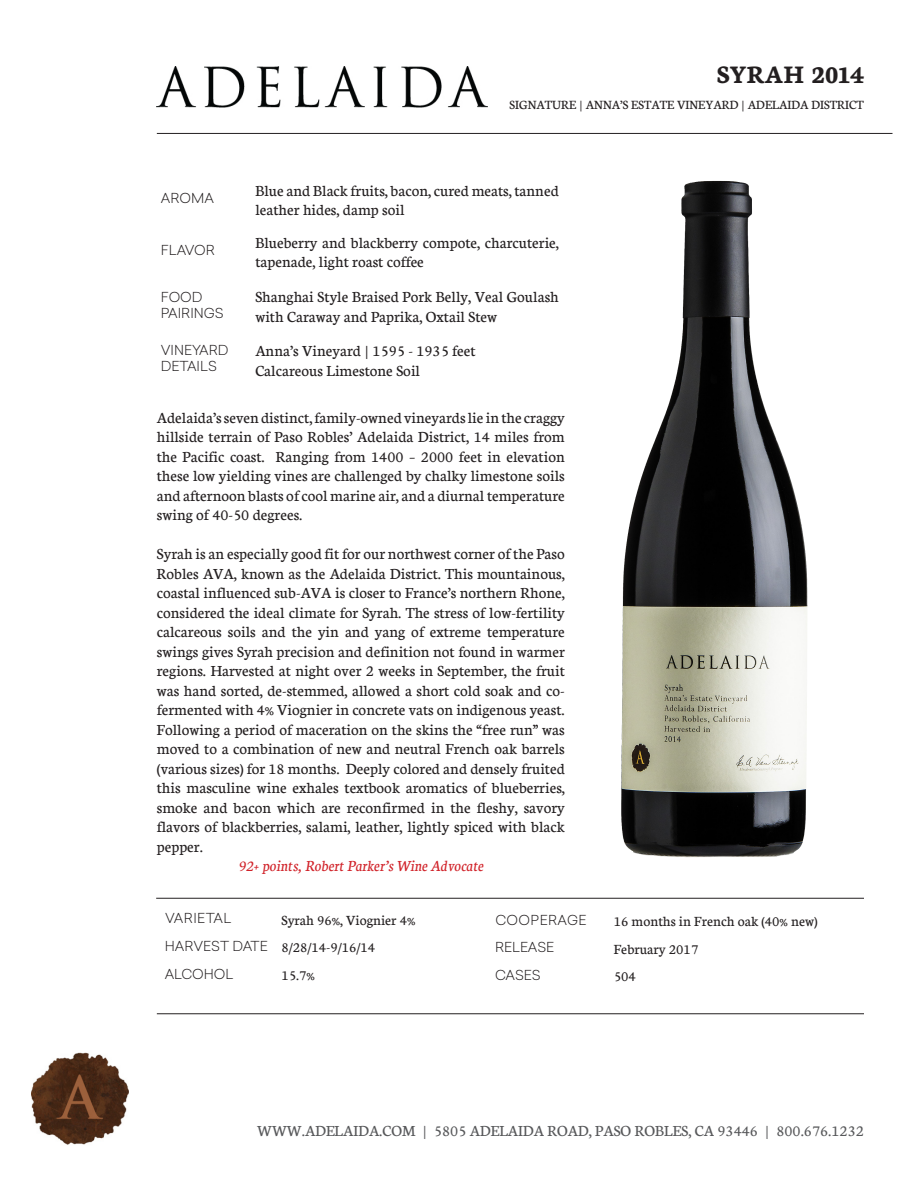
<style>
.page{position:relative;width:918px;height:1188px;background:#fff}
.page>*{position:absolute;margin:0;border:0;box-sizing:border-box;transform-origin:0 0}
.t1{font:700 27px "Neuton";letter-spacing:.03em;color:#231f20}
.t2{font:16.5px/19.5px "Neuton";color:#231f20}
.t3{font:16.5px "Neuton";color:#57585a}
.t4{font:italic 16.5px "Neuton";color:#d1232a}
.t5{font:15px "Neuton";color:#231f20}
.t6{font:300 13.5px/16.2px "Sailec";color:#231f20}
.t7{font:13.5px "Neuton";color:#231f20}
.t8{font:300 13.5px "Sailec";letter-spacing:.03em;color:#231f20}
</style>
<div class="page">
<img style="left:31px;top:1052px;width:97px;height:93px">
<img style="left:492px;top:132px;width:401px;height:766px">
<img style="left:157px;top:66px;width:331px;height:42px">
<hr style="left:157px;top:133px;width:735px;height:1px;background:#231f20">
<hr style="left:156px;top:898px;width:708px;height:1px;background:#231f20">
<hr style="left:157px;top:1014px;width:707px;height:1px;background:#231f20">
<p class="t1" style="left:717px;top:57px;width:148px">SYRAH 2014</p>
<p class="t7" style="left:510px;top:96px;width:356px">SIGNATURE | ANNA’S ESTATE VINEYARD | ADELAIDA DISTRICT</p>
<p class="t6" style="left:161px;top:189px;width:55px">AROMA</p>
<p class="t2" style="left:255px;top:180px;width:305px">Blue and Black fruits, bacon, cured meats, tanned leather hides, damp soil</p>
<p class="t6" style="left:161px;top:241px;width:56px">FLAVOR</p>
<p class="t2" style="left:255px;top:232px;width:305px">Blueberry and blackberry compote, charcuterie, tapenade, light roast coffee</p>
<p class="t6" style="left:161px;top:288px;width:43px">FOOD</p>
<p class="t6" style="left:161px;top:304px;width:64px">PAIRINGS</p>
<p class="t2" style="left:255px;top:287px;width:305px">Shanghai Style Braised Pork Belly, Veal Goulash with Caraway and Paprika, Oxtail Stew</p>
<p class="t6" style="left:161px;top:342px;width:69px">VINEYARD<br>DETAILS</p>
<p class="t2" style="left:255px;top:341px;width:222px">Anna’s Vineyard | 1595 - 1935 feet</p>
<p class="t2" style="left:255px;top:360px;width:166px">Calcareous Limestone Soil</p>
<p class="t2" style="left:157px;top:407px;width:410px;text-align:justify">Adelaida’s seven distinct, family-owned vineyards lie in the craggy hillside terrain of Paso Robles’ Adelaida District, 14 miles from the Pacific coast. Ranging from 1400 – 2000 feet in elevation these low yielding vines are challenged by chalky limestone soils and afternoon blasts of cool marine air, and a diurnal temperature swing of 40-50 degrees.</p>
<p class="t2" style="left:157px;top:544px;width:410px;text-align:justify">Syrah is an especially good fit for our northwest corner of the Paso Robles AVA, known as the Adelaida District. This mountainous, coastal influenced sub-AVA is closer to France’s northern Rhone, considered the ideal climate for Syrah. The stress of low-fertility calcareous soils and the yin and yang of extreme temperature swings gives Syrah precision and definition not found in warmer regions. Harvested at night over 2 weeks in September, the fruit was hand sorted, de-stemmed, allowed a short cold soak and co&shy;fermented with 4% Viognier in concrete vats on indigenous yeast.<br>Following a period of maceration on the skins the “free run” was moved to a combination of new and neutral French oak barrels (various sizes) for 18 months. Deeply colored and densely fruited this masculine wine exhales textbook aromatics of blueberries, smoke and bacon which are reconfirmed in the fleshy, savory flavors of blackberries, salami, leather, lightly spiced with black pepper.</p>
<p class="t4" style="left:238px;top:856px;width:246px">92+ points, Robert Parker’s Wine Advocate</p>
<p class="t8" style="left:165px;top:909px;width:68px">VARIETAL</p>
<p class="t5" style="left:281px;top:911px;width:136px">Syrah 96%, Viognier 4%</p>
<p class="t6" style="left:165px;top:938px;width:104px">HARVEST DATE</p>
<p class="t5" style="left:281px;top:938px;width:95px">8/28/14-9/16/14</p>
<p class="t6" style="left:165px;top:966px;width:70px">ALCOHOL</p>
<p class="t5" style="left:281px;top:967px;width:35px">15.7%</p>
<p class="t8" style="left:495px;top:911px;width:93px">COOPERAGE</p>
<p class="t5" style="left:614px;top:913px;width:205px">16 months in French oak (40% new)</p>
<p class="t6" style="left:495px;top:939px;width:61px">RELEASE</p>
<p class="t5" style="left:614px;top:940px;width:86px">February 2017</p>
<p class="t6" style="left:495px;top:967px;width:47px">CASES</p>
<p class="t5" style="left:614px;top:968px;width:24px">504</p>
<p class="t3" style="left:257px;top:1121px;width:608px">WWW.ADELAIDA.COM | 5805 ADELAIDA ROAD, PASO ROBLES, CA 93446 | 800.676.1232</p>
</div>
